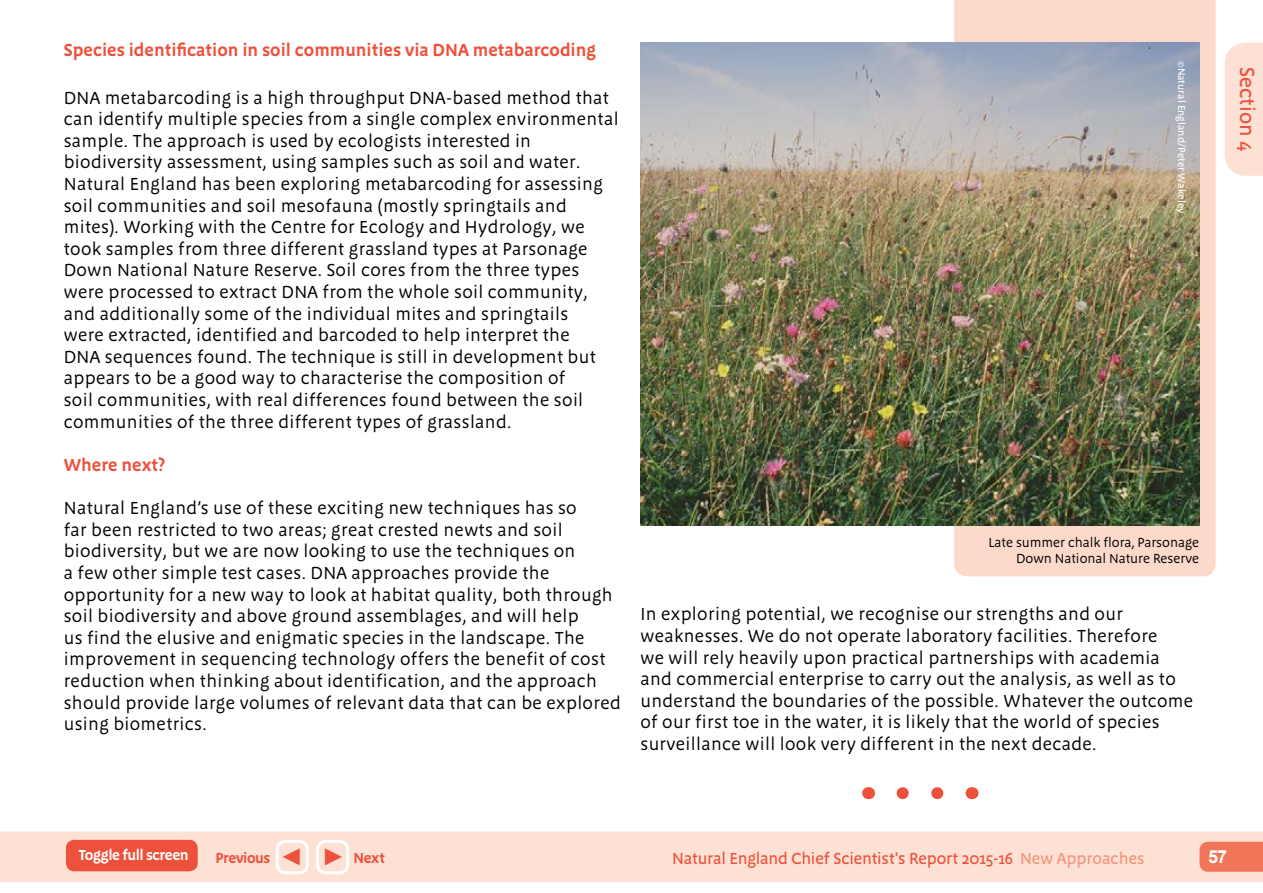
<style>
.page{position:relative;width:1263px;height:893px;background:#fff}
.page>*{position:absolute;margin:0;border:0;box-sizing:border-box;transform-origin:0 0}
.t1{font:500 21px "Megano OT";color:#ed513b}
.t2{font:18px/21.6px "Megano OT";letter-spacing:.02em;color:#000}
.t3{font:600 18px "Megano OT";color:#ed513b}
.t4{font:700 18px "Arial";color:#fff}
.t5{font:500 16.5px "Megano OT";letter-spacing:-.01em;color:#ed513b}
.t6{font:600 15px "Megano OT";letter-spacing:-.03em;color:#fff}
.t7{font:600 15px "Megano OT";letter-spacing:-.03em;color:#ed513b}
.t8{font:13.5px/16.2px "Megano OT";color:#000;text-align:right}
.t9{font:500 10.5px "Megano OT";color:#fff}
.s1{font-weight:400}
.s2{font-family:"Arial";font-weight:400;font-size:24px}
.s3{color:#f49579}
</style>
<div class="page">
<div style="left:1225px;top:43px;width:38px;height:133px;background:#fde1d5"></div>
<div style="left:0;top:832px;width:1263px;height:50px;background:#fde1d5"></div>
<div style="left:66px;top:840px;width:132px;height:31px;background:#ed513b;border-radius:9px"></div>
<div style="left:276px;top:840px;width:33px;height:34px;border:3px solid #fff;border-radius:9px"></div>
<div style="left:316px;top:840px;width:33px;height:34px;border:3px solid #fff;border-radius:9px"></div>
<div style="left:1199px;top:842px;width:64px;height:30px;background:#f17659"></div>
<div style="left:954px;top:0;width:262px;height:576px;background:#fcd9ca"></div>
<img style="left:640px;top:43px;width:559px;height:483px">
<svg style="left:902px;top:787px;width:42px;height:12px"></svg>
<svg style="left:868px;top:787px;width:1px;height:12px"></svg>
<svg style="left:971px;top:787px;width:1px;height:12px"></svg>
<p class="t3" style="left:64px;top:39px;width:534px">Species identification in soil communities via DNA metabarcoding</p>
<p class="t2" style="left:64px;top:87px;width:556px">DNA metabarcoding is a high throughput DNA-based method that can identify multiple species from a single complex environmental sample. The approach is used by ecologists interested in biodiversity assessment, using samples such as soil and water.<br>Natural England has been exploring metabarcoding for assessing soil communities and soil mesofauna (mostly springtails and mites). Working with the Centre for Ecology and Hydrology, we took samples from three different grassland types at Parsonage Down National Nature Reserve. Soil cores from the three types were processed to extract DNA from the whole soil community, and additionally some of the individual mites and springtails<br>were extracted, identified and barcoded to help interpret the<br>DNA sequences found. The technique is still in development but appears to be a good way to characterise the composition of<br>soil communities, with real differences found between the soil communities of the three different types of grassland.</p>
<p class="t3" style="left:64px;top:454px;width:103px">Where next?</p>
<p class="t2" style="left:64px;top:497px;width:558px">Natural England’s use of these exciting new techniques has so<br>far been restricted to two areas; great crested newts and soil biodiversity, but we are now looking to use the techniques on<br>a few other simple test cases. DNA approaches provide the opportunity for a new way to look at habitat quality, both through soil biodiversity and above ground assemblages, and will help<br>us find the elusive and enigmatic species in the landscape. The improvement in sequencing technology offers the benefit of cost reduction when thinking about identification, and the approach should provide large volumes of relevant data that can be explored using biometrics.</p>
<p class="t9" style="left:1188px;top:61px;width:154px;rotate:90deg"><span class="s1">©</span>Natural England/Peter Wakeley</p>
<p class="t8" style="left:988px;top:534px;width:212px">Late summer chalk flora, Parsonage<br>Down National Nature Reserve</p>
<p class="t2" style="left:640px;top:604px;width:554px">In exploring potential, we recognise our strengths and our weaknesses. We do not operate laboratory facilities. Therefore<br>we will rely heavily upon practical partnerships with academia and commercial enterprise to carry out the analysis, as well as to understand the boundaries of the possible. Whatever the outcome of our first toe in the water, it is likely that the world of species surveillance will look very different in the next decade.</p>
<p class="t1" style="left:1260px;top:67px;width:86px;rotate:90deg">Section 4</p>
<p class="t6" style="left:79px;top:846px;width:112px">Toggle full screen</p>
<p class="t7" style="left:215px;top:849px;width:89px">Previous <span class="s2">◄</span></p>
<p class="t7" style="left:353px;top:849px;width:33px">Next</p>
<p class="t5" style="left:672px;top:849px;width:474px">Natural England Chief Scientist's Report 2015-16 <span class="s3">New Approaches</span></p>
<p class="t4" style="left:1208px;top:844px;width:20px">57</p>
</div>
